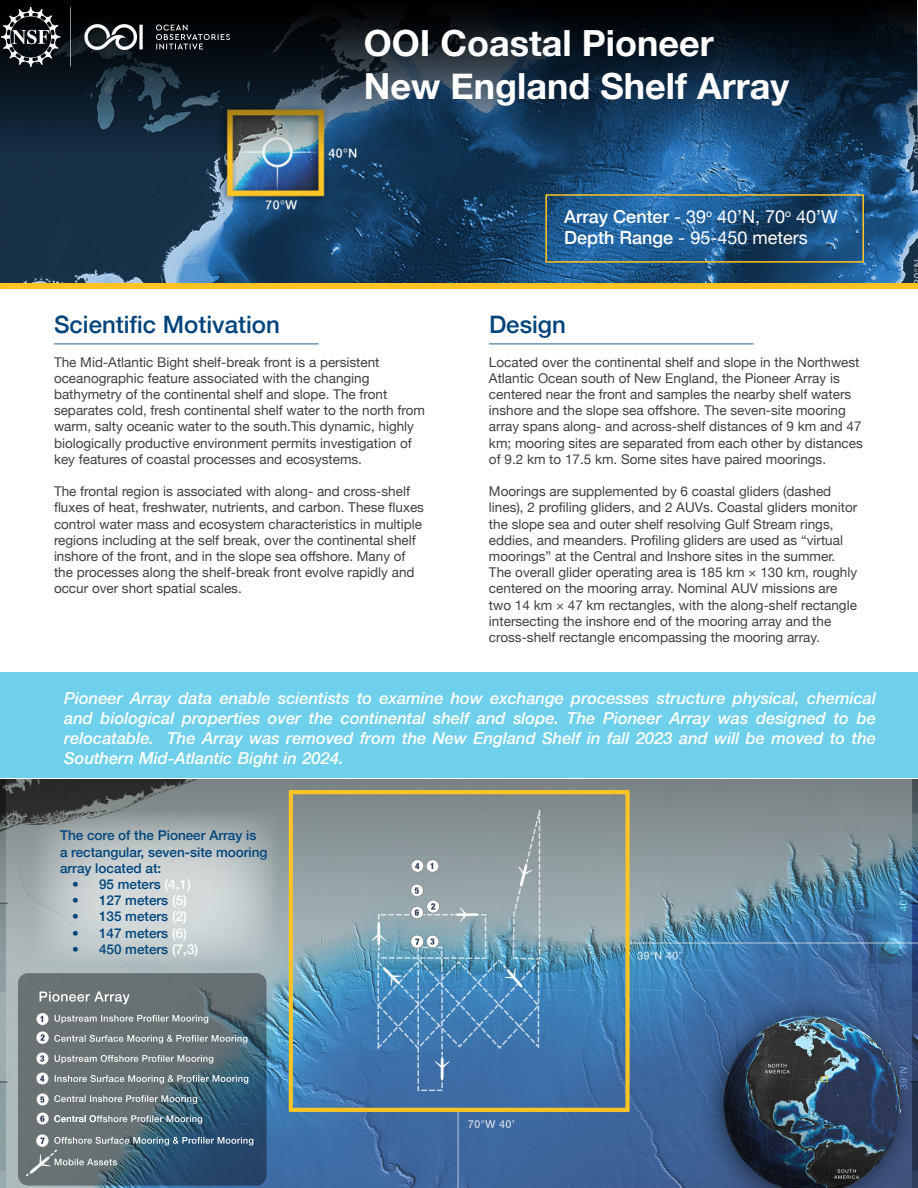
<style>
.page{position:relative;width:918px;height:1188px;background:#fff}
.page>*{position:absolute;margin:0;border:0;box-sizing:border-box;transform-origin:0 0}
.t1{font:700 36px/43.2px "Helvetica Neue";color:#fff}
.t2{font:500 24px "Helvetica Neue";color:#00447c}
.t3{font:18px "Helvetica Neue";color:#fff}
.t4{font:italic 500 16.5px/19.8px "Helvetica Neue";color:#fff;text-align:justify}
.t5{font:13.5px/16.2px "Helvetica Neue";color:#3f4041}
.t6{font:500 13.5px/16.2px "Helvetica Neue";color:#00447c}
.s1{font-weight:500}
.s2{color:#fff}
</style>
<div class="page">
<img style="left:0;top:779px;width:918px;height:409px">
<img style="left:393px;top:959px;width:130px;height:1px">
<img style="left:378px;top:914px;width:108px;height:29px">
<img style="left:417px;top:946px;width:26px;height:14px">
<img style="left:417px;top:1030px;width:26px;height:19px">
<img style="left:520px;top:810px;width:21px;height:77px">
<img style="left:377px;top:960px;width:162px;height:26px">
<img style="left:378px;top:982px;width:160px;height:45px">
<img style="left:417px;top:978px;width:26px;height:52px">
<svg style="left:411px;top:935px;width:28px;height:13px"></svg>
<img style="left:439px;top:900px;width:1px;height:13px">
<svg style="left:411px;top:884px;width:28px;height:35px"></svg>
<svg style="left:411px;top:859px;width:28px;height:14px"></svg>
<img style="left:18px;top:973px;width:248px;height:213px">
<img style="left:22px;top:1147px;width:39px;height:32px">
<svg style="left:36px;top:1134px;width:13px;height:13px"></svg>
<svg style="left:36px;top:1112px;width:13px;height:13px"></svg>
<svg style="left:36px;top:1093px;width:13px;height:13px"></svg>
<svg style="left:36px;top:1072px;width:13px;height:13px"></svg>
<svg style="left:36px;top:1052px;width:13px;height:13px"></svg>
<svg style="left:36px;top:1013px;width:13px;height:31px"></svg>
<div style="left:0;top:673px;width:918px;height:105px;background:#6ed0eb"></div>
<img style="left:0;top:0;width:918px;height:286px">
<div style="left:1px;top:283px;width:917px;height:6px;background:#ffc423"></div>
<hr style="left:54px;top:343px;width:265px;height:2px;background:#00447c">
<hr style="left:489px;top:343px;width:265px;height:2px;background:#00447c">
<div style="left:545px;top:194px;width:319px;height:69px;border:2px solid #ffc423"></div>
<svg style="left:34px;top:811px;width:244px;height:154px;background:#b8c0c1"></svg>
<img style="left:2px;top:7px;width:228px;height:60px">
<p class="t1" style="left:364px;top:22px;width:427px">OOI Coastal Pioneer<br>New England Shelf Array</p>
<p class="t3" style="left:564px;top:203px;width:275px"><span class="s1">Array Center</span> - 39<sup>o</sup> 40’N, 70<sup>o</sup> 40’W</p>
<p class="t3" style="left:564px;top:225px;width:245px"><span class="s1">Depth Range</span> - 95-450 meters</p>
<p class="t2" style="left:54px;top:305px;width:227px">Scientific Motivation</p>
<p class="t2" style="left:489px;top:305px;width:78px">Design</p>
<p class="t5" style="left:54px;top:354px;width:373px">The Mid-Atlantic Bight shelf-break front is a persistent oceanographic feature associated with the changing bathymetry of the continental shelf and slope. The front separates cold, fresh continental shelf water to the north from warm, salty oceanic water to the south.This dynamic, highly biologically productive environment permits investigation of key features of coastal processes and ecosystems.</p>
<p class="t5" style="left:54px;top:484px;width:372px">The frontal region is associated with along- and cross-shelf fluxes of heat, freshwater, nutrients, and carbon. These fluxes control water mass and ecosystem characteristics in multiple regions including at the self break, over the continental shelf inshore of the front, and in the slope sea offshore. Many of the processes along the shelf-break front evolve rapidly and occur over short spatial scales.</p>
<p class="t5" style="left:489px;top:354px;width:375px">Located over the continental shelf and slope in the Northwest Atlantic Ocean south of New England, the Pioneer Array is centered near the front and samples the nearby shelf waters inshore and the slope sea offshore. The seven-site mooring array spans along- and across-shelf distances of 9 km and 47 km; mooring sites are separated from each other by distances of 9.2 km to 17.5 km. Some sites have paired moorings.</p>
<p class="t5" style="left:489px;top:484px;width:370px">Moorings are supplemented by 6 coastal gliders (dashed lines), 2 profiling gliders, and 2 AUVs. Coastal gliders monitor the slope sea and outer shelf resolving Gulf Stream rings, eddies, and meanders. Profiling gliders are used as “virtual moorings” at the Central and Inshore sites in the summer.<br>The overall glider operating area is 185 km × 130 km, roughly centered on the mooring array. Nominal AUV missions are two 14 km × 47 km rectangles, with the along-shelf rectangle intersecting the inshore end of the mooring array and the cross-shelf rectangle encompassing the mooring array.</p>
<p class="t4" style="left:64px;top:687px;width:813px">Pioneer Array data enable scientists to examine how exchange processes structure physical, chemical and biological properties over the continental shelf and slope. The Pioneer Array was designed to be relocatable. The Array was removed from the New England Shelf in fall 2023 and will be moved to the Southern Mid-Atlantic Bight in 2024.</p>
<p class="t6" style="left:60px;top:826px;width:209px">The core of the Pioneer Array is<br>a rectangular, seven-site mooring array located at:</p>
<p class="t6" style="left:72px;top:875px;width:120px">• 95 meters <span class="s2">(4,1)</span></p>
<p class="t6" style="left:72px;top:891px;width:117px">• 127 meters <span class="s2">(5)</span></p>
<p class="t6" style="left:72px;top:907px;width:117px">• 135 meters <span class="s2">(2)</span></p>
<p class="t6" style="left:72px;top:924px;width:117px">• 147 meters <span class="s2">(6)</span></p>
<p class="t6" style="left:72px;top:940px;width:128px">• 450 meters <span class="s2">(7,3)</span></p>
</div>
